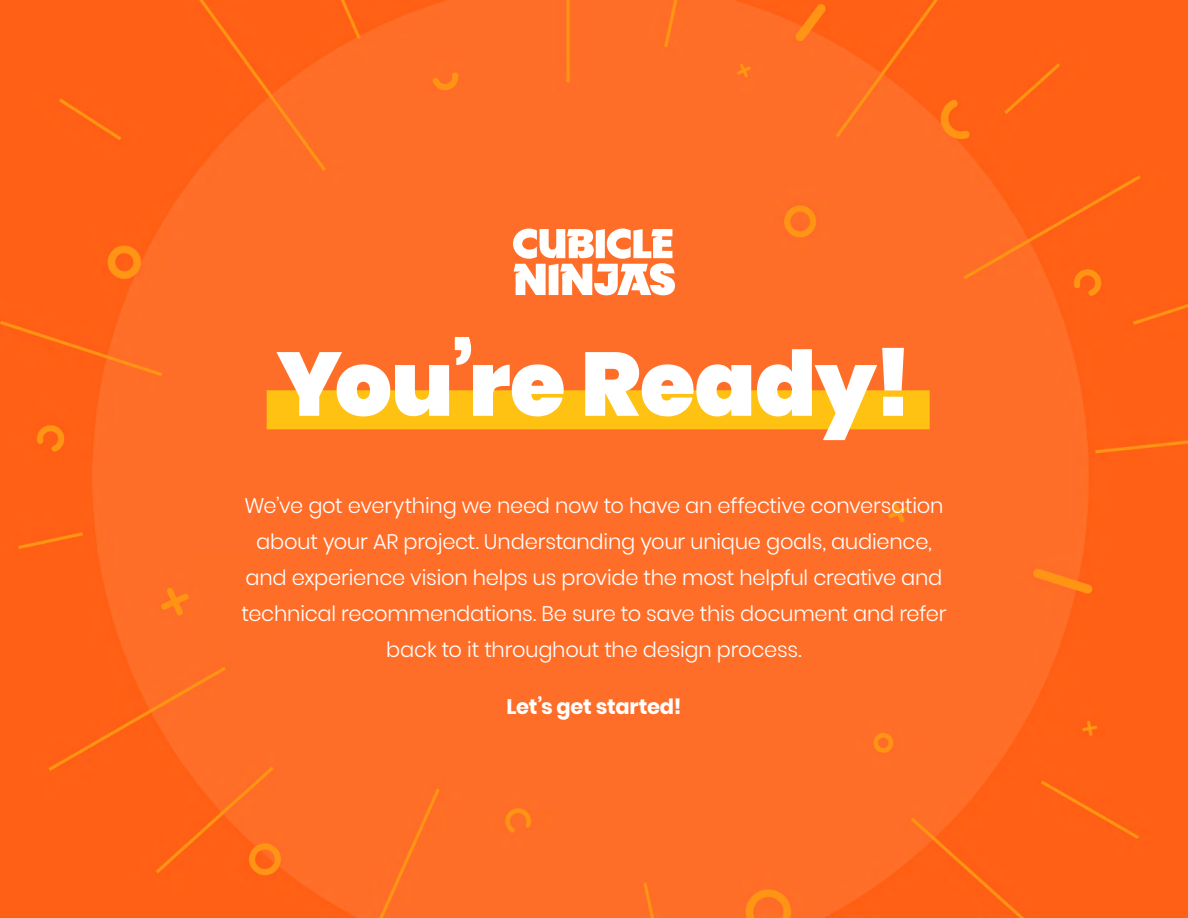
<style>
.page{position:relative;width:1188px;height:918px;background:#fff}
.page>*{position:absolute;margin:0;border:0;box-sizing:border-box;transform-origin:0 0}
.Cover_Title{font:900 90px "Poppins";letter-spacing:-.01em;color:#fff}
.Deck_Text{font:300 21px/36px "Poppins";letter-spacing:-.01em;color:#fff;text-align:center}
.Deck_Text-2{font:700 21px "Poppins";letter-spacing:-.015em;color:#fff}
</style>
<div class="page">
<img style="left:0;top:0;width:1188px;height:918px">
<svg style="left:513px;top:229px;width:162px;height:66px"></svg>
<div style="left:267px;top:390px;width:663px;height:39px;background:#ffc212"></div>
<p class="Cover_Title" style="left:276px;top:332px;width:637px">You’re Ready!</p>
<p class="Deck_Text" style="left:242px;top:488px;width:706px">We’ve got everything we need now to have an effective conversation about your AR project. Understanding your unique goals, audience, and experience vision helps us provide the most helpful creative and technical recommendations. Be sure to save this document and refer back to it throughout the design process.</p>
<p class="Deck_Text-2" style="left:506px;top:694px;width:177px">Let’s get started!</p>
</div>
